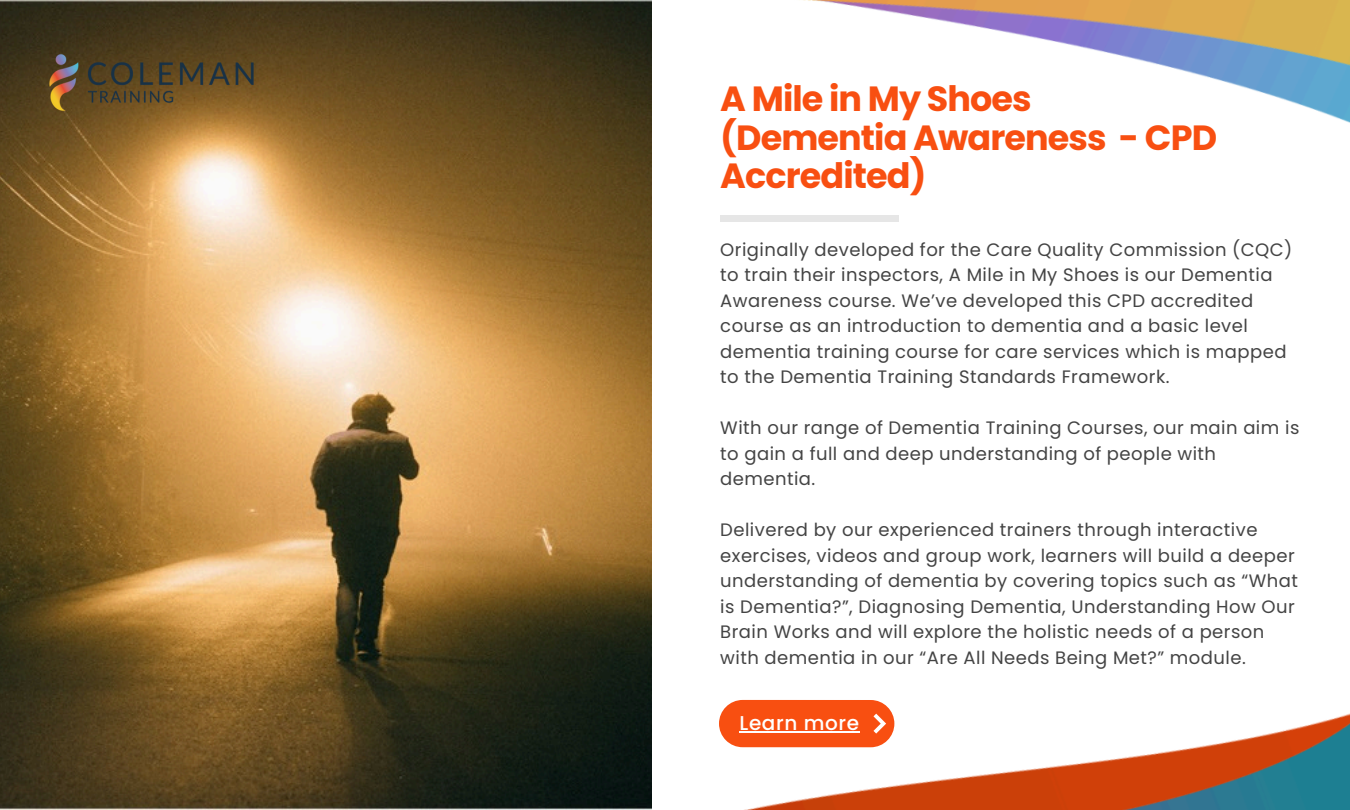
<style>
.page{position:relative;width:1350px;height:810px;background:#fff}
.page>*{position:absolute;margin:0;border:0;box-sizing:border-box;transform-origin:0 0}
.t1{font:700 35px/38.2px "Poppins";letter-spacing:-.025em;color:#f84f11}
.t2{font:500 20px "Poppins";letter-spacing:.03em;color:#fff}
.t3{font:18px/25.5px "Poppins";letter-spacing:.025em;color:#444}
</style>
<div class="page">
<img style="left:0;top:0;width:652px;height:810px">
<img style="left:92px;top:418px;width:560px;height:392px">
<img style="left:107px;top:523px;width:1243px;height:287px">
<img style="left:141px;top:0;width:1209px;height:389px">
<img style="left:37px;top:50px;width:229px;height:66px">
<div style="left:720px;top:215px;width:179px;height:7px;background:#e6e6e6"></div>
<svg style="left:715px;top:696px;width:184px;height:55px"></svg>
<hr style="left:740px;top:731px;width:120px;height:2px;background:#fff">
<p class="t1" style="left:720px;top:80px;width:498px">A Mile in My Shoes (Dementia Awareness - CPD<br>Accredited)</p>
<p class="t3" style="left:720px;top:237px;width:574px">Originally developed for the Care Quality Commission (CQC) to train their inspectors, A Mile in My Shoes is our Dementia Awareness course. We’ve developed this CPD accredited course as an introduction to dementia and a basic level dementia training course for care services which is mapped to the Dementia Training Standards Framework.</p>
<p class="t3" style="left:720px;top:415px;width:581px">With our range of Dementia Training Courses, our main aim is to gain a full and deep understanding of people with dementia.</p>
<h1 class="t3" style="left:720px;top:517px;width:579px">Delivered by our experienced trainers through interactive exercises, videos and group work, learners will build a deeper understanding of dementia by covering topics such as “What is Dementia?”, Diagnosing Dementia, Understanding How Our Brain Works and will explore the holistic needs of a person with dementia in our “Are All Needs Being Met?” module.</h1>
<p class="t2" style="left:740px;top:709px;width:121px">Learn more</p>
</div>
